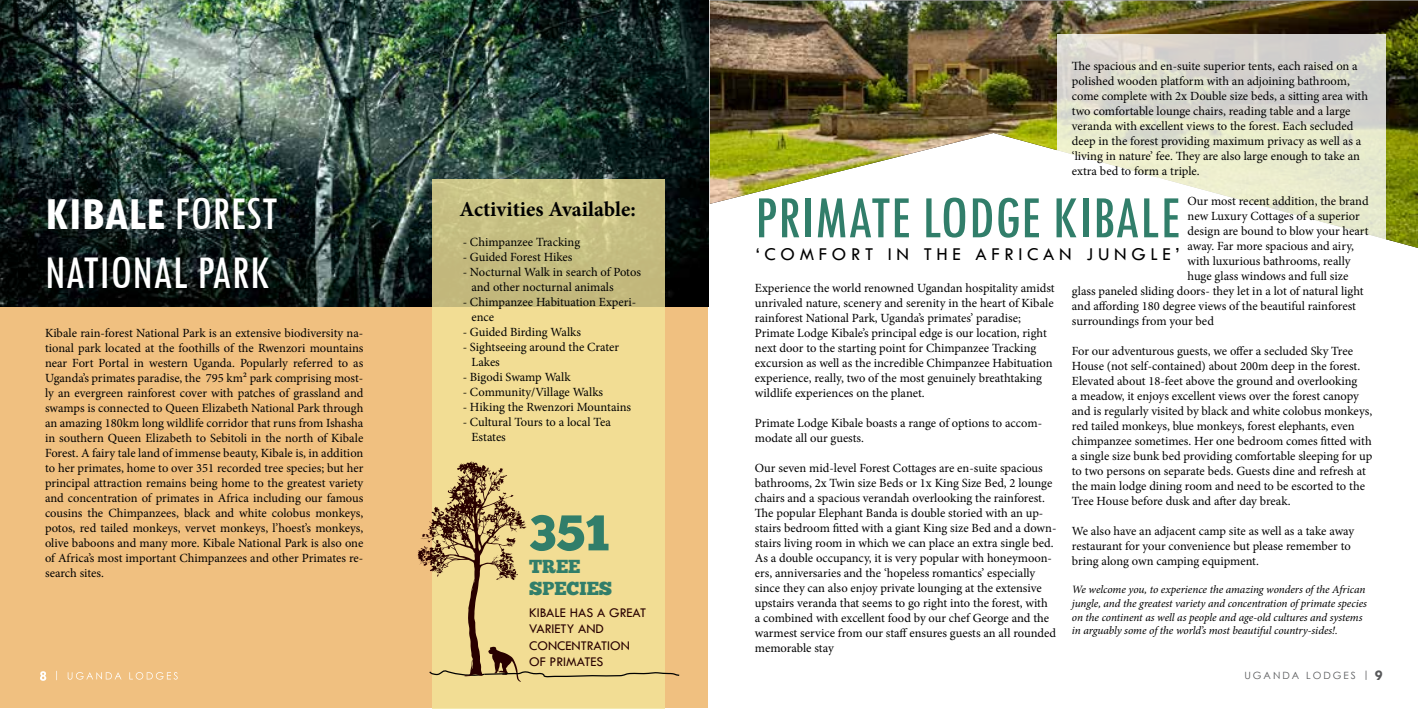
<style>
.page{position:relative;width:1418px;height:709px;background:#fff}
.page>*{position:absolute;margin:0;border:0;box-sizing:border-box;transform-origin:0 0}
.t1{font:condensed 62.5px "Tw Cen";color:#317e6a}
.t2{font:50px "Chunk Five Ex";color:#317e6a}
.t3{font:condensed 48.75px/58.5px "Tw Cen";color:#fff}
.t4{font:700 21.25px "Minion Pro";color:#000}
.t5{font:18.75px "Tw Cen";letter-spacing:.25em;color:#000}
.t6{font:18.75px/22.5px "Chunk Five Ex";color:#317e6a}
.t7{font:13.75px/16.5px "Tw Cen";color:#280000}
.t8{font:12.5px/15px "Minion Pro";color:#000}
.t9{font:italic 11.25px/13.5px "Minion Pro";letter-spacing:-.005em;color:#000}
.t10{font:10px "Century Gothic";letter-spacing:.2em;color:#58595b}
.s1{font-weight:700}
.s2{font-family:"Tw Cen";font-weight:700;font-size:15px}
</style>
<div class="page">
<div style="left:1px;top:1px;width:707px;height:707px;background:#f0c080"></div>
<img style="left:0;top:0;width:709px;height:306px">
<svg style="left:432px;top:179px;width:232px;height:529px;background:#dfd08c"></svg>
<svg style="left:417px;top:461px;width:263px;height:220px;background:#e0c785"></svg>
<svg style="left:56px;top:671px;width:122px;height:9px"></svg>
<svg style="left:40px;top:671px;width:6px;height:10px"></svg>
<img style="left:710px;top:1px;width:707px;height:247px">
<svg style="left:1056px;top:34px;width:329px;height:214px"></svg>
<h3 class="t3" style="left:45px;top:184px;width:234px"><span class="s1">KIBALE</span> FOREST<br>NATIONAL PARK</h3>
<p class="t8" style="left:45px;top:325px;width:320px;text-align:justify">Kibale rain-forest National Park is an extensive biodiversity na&shy;tional park located at the foothills of the Rwenzori mountains near Fort Portal in western Uganda. Popularly referred to as Uganda’s primates paradise, the 795 km² park comprising most&shy;ly an evergreen rainforest cover with patches of grassland and swamps is connected to Queen Elizabeth National Park through an amazing 180km long wildlife corridor that runs from Ishasha in southern Queen Elizabeth to Sebitoli in the north of Kibale Forest. A fairy tale land of immense beauty, Kibale is, in addition to her primates, home to over 351 recorded tree species; but her principal attraction remains being home to the greatest variety and concentration of primates in Africa including our famous cousins the Chimpanzees, black and white colobus monkeys, potos, red tailed monkeys, vervet monkeys, l’hoest’s monkeys, olive baboons and many more. Kibale National Park is also one of Africa’s most important Chimpanzees and other Primates re&shy;search sites.</p>
<h3 class="t4" style="left:459px;top:194px;width:178px">Activities Available:</h3>
<p class="t8" style="left:462px;top:234px;width:119px">- Chimpanzee Tracking</p>
<p class="t8" style="left:462px;top:249px;width:111px">- Guided Forest Hikes</p>
<p class="t8" style="left:471px;top:264px;width:171px;text-indent:-9px">- Nocturnal Walk in search of Potos and other nocturnal animals</p>
<p class="t8" style="left:471px;top:294px;width:166px;text-indent:-9px">- Chimpanzee Habituation Experi&shy;ence</p>
<p class="t8" style="left:462px;top:324px;width:120px">- Guided Birding Walks</p>
<p class="t8" style="left:471px;top:339px;width:149px;text-indent:-9px">- Sightseeing around the Crater<br>Lakes</p>
<p class="t8" style="left:462px;top:369px;width:109px">- Bigodi Swamp Walk</p>
<p class="t8" style="left:462px;top:384px;width:142px">- Community/Village Walks</p>
<p class="t8" style="left:462px;top:399px;width:170px">- Hiking the Rwenzori Mountains</p>
<p class="t8" style="left:471px;top:414px;width:141px;text-indent:-9px">- Cultural Tours to a local Tea<br>Estates</p>
<h2 class="t2" style="left:529px;top:495px;width:82px">351</h2>
<h3 class="t6" style="left:529px;top:554px;width:85px">TREE<br>SPECIES</h3>
<p class="t7" style="left:529px;top:604px;width:119px">KIBALE HAS A GREAT<br>VARIETY AND<br>CONCENTRATION<br>OF PRIMATES</p>
<p class="t8" style="left:1071px;top:58px;width:298px">The spacious and en-suite superior tents, each raised on a polished wooden platform with an adjoining bathroom, come complete with 2x Double size beds, a sitting area with two comfortable lounge chairs, reading table and a large veranda with excellent views to the forest. Each secluded deep in the forest providing maximum privacy as well as a ‘living in nature’ fee. They are also large enough to take an extra bed to form a triple.</p>
<p class="t8" style="left:1187px;top:193px;width:183px">Our most recent addition, the brand</p>
<p class="t8" style="left:1187px;top:208px;width:174px">new Luxury Cottages of a superior</p>
<p class="t8" style="left:1187px;top:223px;width:182px">design are bound to blow your heart</p>
<p class="t8" style="left:1187px;top:238px;width:168px">away. Far more spacious and airy,</p>
<p class="t8" style="left:1187px;top:253px;width:164px">with luxurious bathrooms, really</p>
<p class="t8" style="left:1187px;top:268px;width:162px">huge glass windows and full size</p>
<p class="t8" style="left:1071px;top:283px;width:293px">glass paneled sliding doors- they let in a lot of natural light</p>
<p class="t8" style="left:1071px;top:298px;width:286px">and affording 180 degree views of the beautiful rainforest</p>
<p class="t8" style="left:1071px;top:313px;width:143px">surroundings from your bed</p>
<p class="t8" style="left:1071px;top:343px;width:302px">For our adventurous guests, we offer a secluded Sky Tree House (not self-contained) about 200m deep in the forest.<br>Elevated about 18-feet above the ground and overlooking<br>a meadow, it enjoys excellent views over the forest canopy and is regularly visited by black and white colobus monkeys, red tailed monkeys, blue monkeys, forest elephants, even chimpanzee sometimes. Her one bedroom comes fitted with a single size bunk bed providing comfortable sleeping for up to two persons on separate beds. Guests dine and refresh at the main lodge dining room and need to be escorted to the Tree House before dusk and after day break.</p>
<p class="t8" style="left:1071px;top:523px;width:284px">We also have an adjacent camp site as well as a take away restaurant for your convenience but please remember to bring along own camping equipment.</p>
<p class="t9" style="left:1071px;top:583px;width:296px">We welcome you, to experience the amazing wonders of the African jungle, and the greatest variety and concentration of primate species on the continent as well as people and age-old cultures and systems in arguably some of the world’s most beautiful country-sides!.</p>
<h1 class="t1" style="left:755px;top:180px;width:427px">PRIMATE LODGE KIBALE</h1>
<h3 class="t5" style="left:755px;top:243px;width:425px">‘COMFORT IN THE AFRICAN JUNGLE’</h3>
<p class="t8" style="left:755px;top:280px;width:301px">Experience the world renowned Ugandan hospitality amidst unrivaled nature, scenery and serenity in the heart of Kibale rainforest National Park, Uganda’s primates’ paradise; Primate Lodge Kibale’s principal edge is our location, right next door to the starting point for Chimpanzee Tracking excursion as well as the incredible Chimpanzee Habituation experience, really, two of the most genuinely breathtaking wildlife experiences on the planet.</p>
<p class="t8" style="left:755px;top:415px;width:289px">Primate Lodge Kibale boasts a range of options to accom&shy;modate all our guests.</p>
<p class="t8" style="left:755px;top:460px;width:303px">Our seven mid-level Forest Cottages are en-suite spacious bathrooms, 2x Twin size Beds or 1x King Size Bed, 2 lounge chairs and a spacious verandah overlooking the rainforest.<br>The popular Elephant Banda is double storied with an up&shy;stairs bedroom fitted with a giant King size Bed and a down&shy;stairs living room in which we can place an extra single bed.<br>As a double occupancy, it is very popular with honeymoon&shy;ers, anniversaries and the ‘hopeless romantics’ especially since they can also enjoy private lounging at the extensive upstairs veranda that seems to go right into the forest, with<br>a combined with excellent food by our chef George and the warmest service from our staff ensures guests an all rounded memorable stay</p>
<p class="t10" style="left:1244px;top:669px;width:140px">UGANDA LODGES | <span class="s2">9</span></p>
</div>
